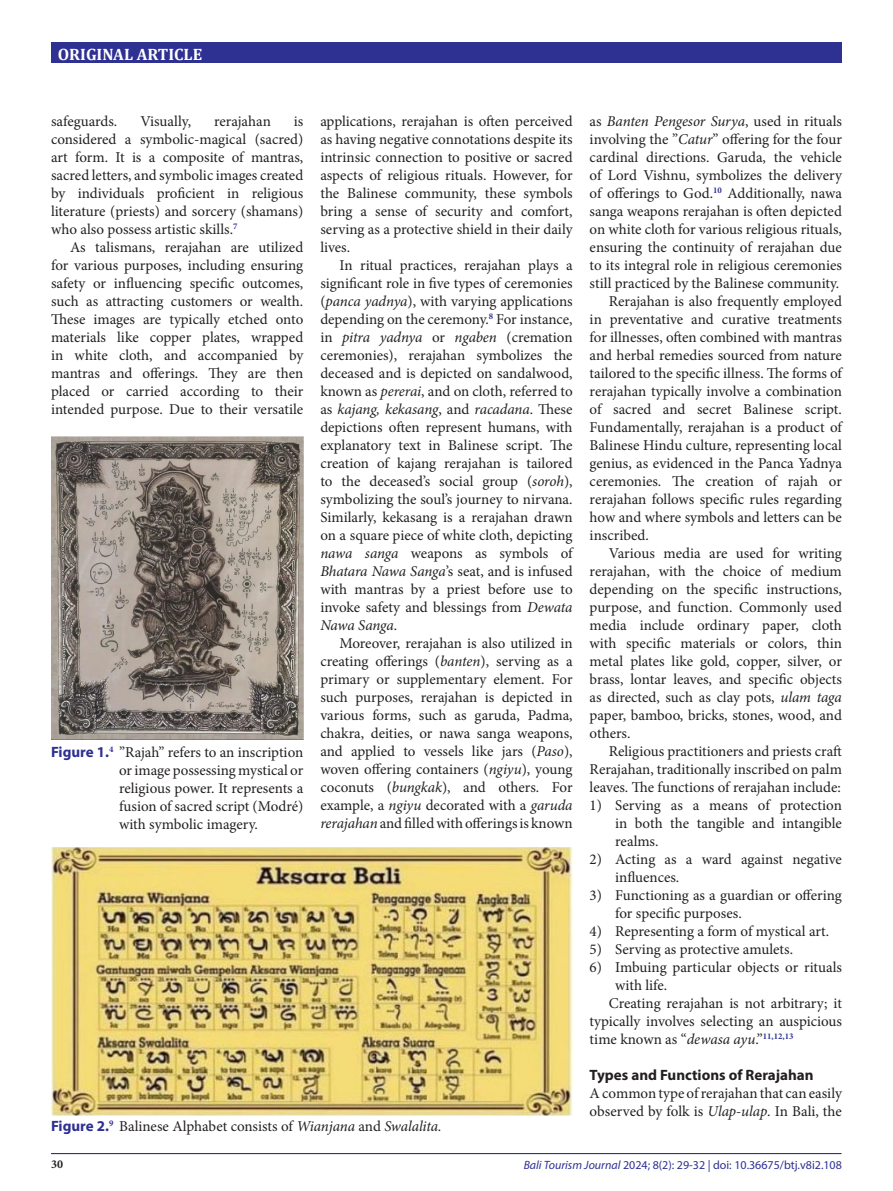
<style>
.page{position:relative;width:893px;height:1191px;background:#fff}
.page>*{position:absolute;margin:0;border:0;box-sizing:border-box;transform-origin:0 0}
.t1{font:700 16.5px "Cambria";color:#fff}
.Judul_Gambar{font:15px/18px "Minion Pro";color:#231f20;text-align:justify}
.List_Paragraph{font:15px/18px "Minion Pro";color:#231f20}
.sub_judul_ISM{font:700 15px "Myriad Pro";color:#231f20}
.t2{font:12px "Myriad Pro";color:#2e3092}
.t3{font:700 12px "Minion Pro";color:#231f20}
.s1{font-family:"Myriad Pro";font-weight:700;color:#2e3092}
.s2{font-style:italic}
</style>
<div class="page">
<div style="left:51px;top:43px;width:790px;height:20px;background:#2e3092"></div>
<hr style="left:51px;top:1153px;width:790px;height:1px;background:#2e3092">
<img style="left:51px;top:436px;width:252px;height:303px">
<img style="left:51px;top:847px;width:522px;height:268px">
<p class="t1" style="left:58px;top:43px;width:146px">ORIGINAL ARTICLE</p>
<p class="Judul_Gambar" style="left:51px;top:112px;width:68px">safeguards.</p>
<p class="Judul_Gambar" style="left:140px;top:112px;width:52px">Visually,</p>
<p class="Judul_Gambar" style="left:214px;top:112px;width:58px">rerajahan</p>
<p class="Judul_Gambar" style="left:51px;top:112px;width:254px;text-indent:243px">is considered a symbolic-magical (sacred) art form. It is a composite of mantras, sacred letters, and symbolic images created by individuals proficient in religious literature (priests) and sorcery (shamans) who also possess artistic skills.<sup>7</sup></p>
<p class="Judul_Gambar" style="left:51px;top:238px;width:254px;text-indent:19px">As talismans, rerajahan are utilized for various purposes, including ensuring safety or influencing specific outcomes, such as attracting customers or wealth.<br>These images are typically etched onto materials like copper plates, wrapped in white cloth, and accompanied by mantras and offerings. They are then placed or carried according to their intended purpose. Due to their versatile</p>
<p class="Judul_Gambar" style="left:119px;top:743px;width:186px;text-indent:-68px"><span class="s1">Figure 1.</span><sup>4</sup> ”Rajah” refers to an inscription or image possessing mystical or religious power. It represents a fusion of sacred script (Modré) with symbolic imagery.</p>
<p class="Judul_Gambar" style="left:320px;top:112px;width:254px">applications, rerajahan is often perceived as having negative connotations despite its intrinsic connection to positive or sacred aspects of religious rituals. However, for the Balinese community, these symbols bring a sense of security and comfort, serving as a protective shield in their daily lives.</p>
<p class="Judul_Gambar" style="left:320px;top:256px;width:254px;text-indent:19px">In ritual practices, rerajahan plays a significant role in five types of ceremonies (<span class="s2">panca yadnya</span>), with varying applications depending on the ceremony.<sup>8</sup> For instance, in <span class="s2">pitra yadnya</span> or <span class="s2">ngaben</span> (cremation ceremonies), rerajahan symbolizes the deceased and is depicted on sandalwood, known as <span class="s2">pererai</span>, and on cloth, referred to as <span class="s2">kajang, kekasang</span>, and <span class="s2">racadana</span>. These depictions often represent humans, with explanatory text in Balinese script. The creation of kajang rerajahan is tailored to the deceased’s social group (<span class="s2">soroh</span>), symbolizing the soul’s journey to nirvana.<br>Similarly, kekasang is a rerajahan drawn on a square piece of white cloth, depicting <span class="s2">nawa sanga</span> weapons as symbols of <span class="s2">Bhatara Nawa Sanga</span>’s seat, and is infused with mantras by a priest before use to invoke safety and blessings from <span class="s2">Dewata Nawa Sanga</span>.</p>
<p class="Judul_Gambar" style="left:320px;top:634px;width:254px;text-indent:19px">Moreover, rerajahan is also utilized in creating offerings (<span class="s2">banten</span>), serving as a primary or supplementary element. For such purposes, rerajahan is depicted in various forms, such as garuda, Padma, chakra, deities, or nawa sanga weapons, and applied to vessels like jars (<span class="s2">Paso</span>), woven offering containers (<span class="s2">ngiyu</span>), young coconuts (<span class="s2">bungkak</span>), and others. For example, a <span class="s2">ngiyu</span> decorated with a <span class="s2">garuda rerajahan</span> and filled with offerings is known</p>
<p class="Judul_Gambar" style="left:51px;top:1117px;width:392px"><span class="s1">Figure 2.</span><sup>9</sup> Balinese Alphabet consists of <span class="s2">Wianjana</span> and <span class="s2">Swalalita.</span></p>
<p class="Judul_Gambar" style="left:590px;top:112px;width:254px">as <span class="s2">Banten Pengesor Surya</span>, used in rituals involving the ”<span class="s2">Catur</span>” offering for the four cardinal directions. Garuda, the vehicle of Lord Vishnu, symbolizes the delivery of offerings to God.<sup>10</sup> Additionally, nawa sanga weapons rerajahan is often depicted on white cloth for various religious rituals, ensuring the continuity of rerajahan due to its integral role in religious ceremonies still practiced by the Balinese community.</p>
<p class="Judul_Gambar" style="left:590px;top:292px;width:254px;text-indent:19px">Rerajahan is also frequently employed in preventative and curative treatments for illnesses, often combined with mantras and herbal remedies sourced from nature tailored to the specific illness. The forms of rerajahan typically involve a combination of sacred and secret Balinese script.<br>Fundamentally, rerajahan is a product of Balinese Hindu culture, representing local genius, as evidenced in the Panca Yadnya ceremonies. The creation of rajah or rerajahan follows specific rules regarding how and where symbols and letters can be inscribed.</p>
<p class="Judul_Gambar" style="left:590px;top:544px;width:254px;text-indent:19px">Various media are used for writing rerajahan, with the choice of medium depending on the specific instructions, purpose, and function. Commonly used media include ordinary paper, cloth with specific materials or colors, thin metal plates like gold, copper, silver, or brass, lontar leaves, and specific objects as directed, such as clay pots, <span class="s2">ulam taga </span>paper, bamboo, bricks, stones, wood, and others.</p>
<p class="Judul_Gambar" style="left:590px;top:742px;width:254px;text-indent:19px">Religious practitioners and priests craft Rerajahan, traditionally inscribed on palm leaves. The functions of rerajahan include:</p>
<p class="List_Paragraph" style="left:615px;top:796px;width:228px;text-align:justify;text-indent:-26px">1) Serving as a means of protection in both the tangible and intangible realms.</p>
<p class="List_Paragraph" style="left:615px;top:850px;width:228px;text-indent:-26px">2) Acting as a ward against negative influences.</p>
<p class="List_Paragraph" style="left:615px;top:886px;width:228px;text-indent:-26px">3) Functioning as a guardian or offering for specific purposes.</p>
<p class="List_Paragraph" style="left:590px;top:922px;width:241px">4) Representing a form of mystical art.</p>
<p class="List_Paragraph" style="left:590px;top:940px;width:205px">5) Serving as protective amulets.</p>
<p class="List_Paragraph" style="left:615px;top:958px;width:228px;text-indent:-26px">6) Imbuing particular objects or rituals with life.</p>
<p class="Judul_Gambar" style="left:590px;top:994px;width:254px;text-indent:19px">Creating rerajahan is not arbitrary; it typically involves selecting an auspicious time known as “<span class="s2">dewasa ayu</span>.”<sup>11,12,13</sup></p>
<p class="sub_judul_ISM" style="left:590px;top:1065px;width:225px">Types and Functions of Rerajahan</p>
<p class="Judul_Gambar" style="left:590px;top:1084px;width:254px">A common type of rerajahan that can easily observed by folk is <span class="s2">Ulap-ulap</span>. In Bali, the</p>
<p class="t3" style="left:51px;top:1156px;width:13px">30</p>
<p class="t2" style="left:524px;top:1157px;width:320px"><span class="s2">Bali Tourism Journal</span> 2024; 8(2): 29-32 | doi: 10.36675/btj.v8i2.108</p>
</div>
